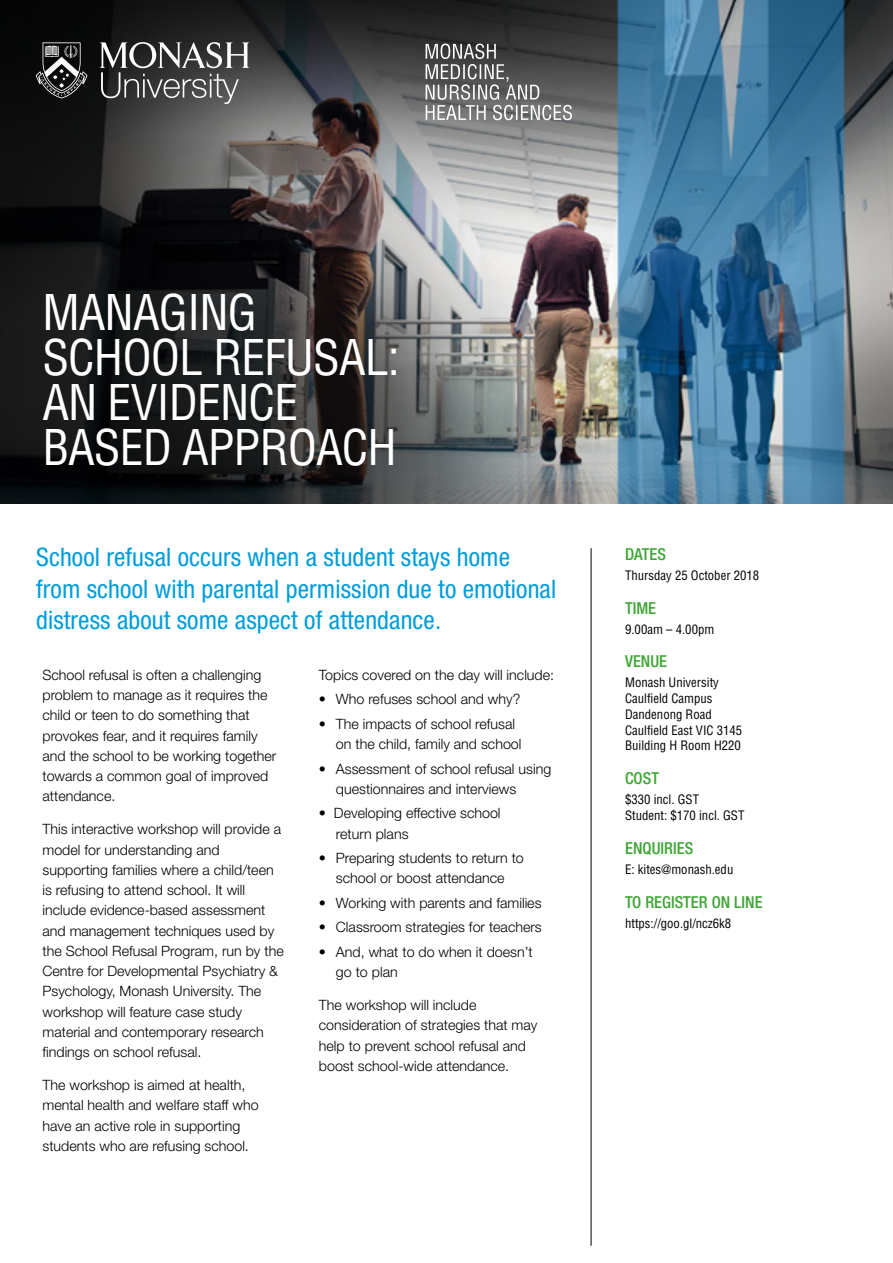
<style>
.page{position:relative;width:893px;height:1263px;background:#fff}
.page>*{position:absolute;margin:0;border:0;box-sizing:border-box;transform-origin:0 0}
.t1{font:condensed 48px/45px "Helvetica";letter-spacing:-.02em;color:#fff}
.t2{font:condensed 25.5px/31.5px "Helvetica Neue LT Std";letter-spacing:.005em;color:#009ddb}
.t3{font:500 condensed 16.5px "Helvetica Neue LT Std";color:#3ea635}
.t4{font:300 14.25px/20.2px "Helvetica Neue LT";color:#000}
.t5{font:condensed 12.75px/15.8px "Helvetica";color:#000}
</style>
<div class="page">
<img style="left:0;top:0;width:893px;height:504px">
<hr style="left:591px;top:548px;width:1px;height:698px;background:#000">
<svg style="left:100px;top:42px;width:149px;height:62px;background:#5d5d5d"></svg>
<svg style="left:36px;top:42px;width:51px;height:57px;background:#454545"></svg>
<svg style="left:426px;top:44px;width:146px;height:76px;background:#737373"></svg>
<h1 class="t1" style="left:43px;top:289px;width:359px">MANAGING<br>SCHOOL REFUSAL:<br>AN EVIDENCE<br>BASED APPROACH</h1>
<h2 class="t2" style="left:36px;top:541px;width:522px">School refusal occurs when a student stays home from school with parental permission due to emotional distress about some aspect of attendance.</h2>
<p class="t4" style="left:43px;top:664px;width:235px">School refusal is often a challenging problem to manage as it requires the child or teen to do something that provokes fear, and it requires family and the school to be working together towards a common goal of improved attendance.</p>
<p class="t4" style="left:43px;top:819px;width:243px">This interactive workshop will provide a model for understanding and supporting families where a child/teen is refusing to attend school. It will include evidence-based assessment and management techniques used by the School Refusal Program, run by the Centre for Developmental Psychiatry &amp; Psychology, Monash University. The workshop will feature case study material and contemporary research findings on school refusal.</p>
<p class="t4" style="left:43px;top:1075px;width:218px">The workshop is aimed at health, mental health and welfare staff who have an active role in supporting students who are refusing school.</p>
<p class="t4" style="left:319px;top:664px;width:237px">Topics covered on the day will include:</p>
<p class="t4" style="left:319px;top:689px;width:203px">• Who refuses school and why?</p>
<p class="t4" style="left:336px;top:713px;width:187px;text-indent:-17px">• The impacts of school refusal on the child, family and school</p>
<p class="t4" style="left:336px;top:758px;width:217px;text-indent:-17px">• Assessment of school refusal using questionnaires and interviews</p>
<p class="t4" style="left:336px;top:803px;width:166px;text-indent:-17px">• Developing effective school return plans</p>
<p class="t4" style="left:319px;top:847px;width:206px;text-align:center">• Preparing students to return to school or boost attendance</p>
<p class="t4" style="left:319px;top:892px;width:224px">• Working with parents and families</p>
<p class="t4" style="left:319px;top:917px;width:224px">• Classroom strategies for teachers</p>
<p class="t4" style="left:336px;top:941px;width:198px;text-indent:-17px">• And, what to do when it doesn’t go to plan</p>
<p class="t4" style="left:319px;top:994px;width:220px">The workshop will include consideration of strategies that may help to prevent school refusal and boost school-wide attendance.</p>
<p class="t3" style="left:625px;top:544px;width:42px">DATES</p>
<p class="t5" style="left:625px;top:567px;width:136px">Thursday 25 October 2018</p>
<p class="t3" style="left:625px;top:598px;width:33px">TIME</p>
<p class="t5" style="left:625px;top:621px;width:91px">9.00am – 4.00pm</p>
<p class="t3" style="left:625px;top:652px;width:44px">VENUE</p>
<p class="t5" style="left:625px;top:675px;width:119px">Monash University<br>Caulfield Campus<br>Dandenong Road<br>Caulfield East VIC 3145<br>Building H Room H220</p>
<p class="t3" style="left:625px;top:768px;width:35px">COST</p>
<p class="t5" style="left:625px;top:792px;width:121px">$330 incl. GST<br>Student: $170 incl. GST</p>
<p class="t3" style="left:625px;top:838px;width:70px">ENQUIRIES</p>
<p class="t5" style="left:625px;top:861px;width:110px">E: kites@monash.edu</p>
<p class="t3" style="left:625px;top:892px;width:139px">TO REGISTER ON LINE</p>
<p class="t5" style="left:625px;top:915px;width:108px">https://goo.gl/ncz6k8</p>
</div>
